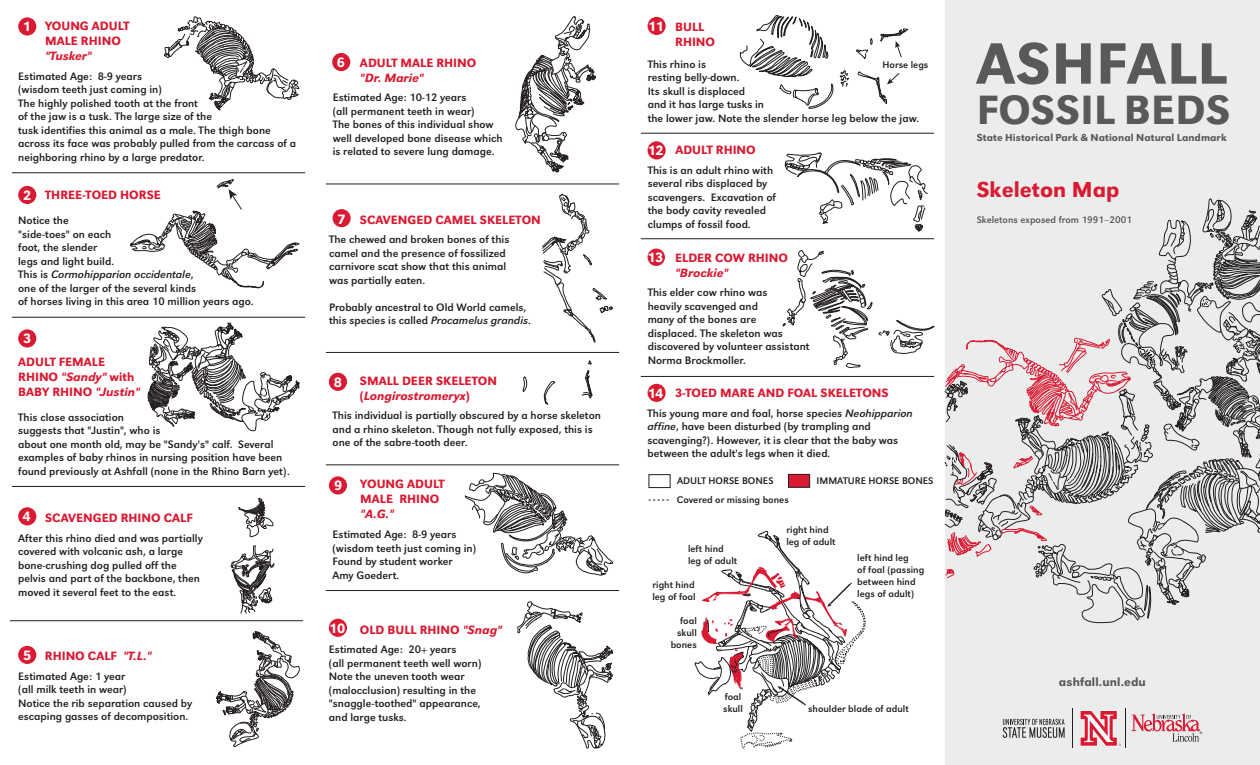
<style>
.page{position:relative;width:1260px;height:765px;background:#fff}
.page>*{position:absolute;margin:0;border:0;box-sizing:border-box;transform-origin:0 0}
.t1{font:500 60.5px "URW Grotesk";letter-spacing:.01em;color:#58595b}
.t2{font:500 42.5px "URW Grotesk";letter-spacing:.01em;color:#58595b}
.t3{font:500 22.5px "URW Grotesk";color:#da1a32}
.t4{font:500 14px "URW Grotesk";color:#fff}
.t5{font:500 12.5px/15px "URW Grotesk";color:#da1a32}
.t6{font:12.5px "URW Grotesk Med Ita";color:#da1a32}
.t7{font:500 12.5px "URW Grotesk";letter-spacing:.01em;color:#58595b}
.t8{font:11.25px/13.5px "URW Grotesk";color:#231f20}
.t9{font:500 10.5px "URW Grotesk";letter-spacing:.01em;color:#58595b}
.t10{font:10px/12px "URW Grotesk";color:#231f20}
.t11{font:10px "URW Grotesk";color:#58595b}
.s1{font-size:14px;color:#fff}
.s2{font-style:italic}
.s3{font-family:"URW Grotesk Med Ita";font-weight:400}
.s4{font-family:"URW Grotesk";font-weight:500}
</style>
<div class="page">
<svg style="left:515px;top:16px;width:81px;height:157px"></svg>
<div style="left:332px;top:53px;width:18px;height:18px;background:#da1a32;border-radius:50%"></div>
<svg style="left:542px;top:194px;width:71px;height:149px"></svg>
<div style="left:333px;top:209px;width:18px;height:18px;background:#da1a32;border-radius:50%"></div>
<svg style="left:464px;top:473px;width:149px;height:103px"></svg>
<div style="left:329px;top:476px;width:18px;height:18px;background:#da1a32;border-radius:50%"></div>
<svg style="left:517px;top:601px;width:96px;height:148px"></svg>
<div style="left:329px;top:619px;width:18px;height:18px;background:#da1a32;border-radius:50%"></div>
<hr style="left:326px;top:590px;width:293px;height:1px;background:#231f20">
<hr style="left:326px;top:465px;width:293px;height:1px;background:#231f20">
<hr style="left:326px;top:352px;width:293px;height:1px;background:#231f20">
<hr style="left:326px;top:184px;width:293px;height:1px;background:#231f20">
<svg style="left:522px;top:376px;width:5px;height:16px"></svg>
<svg style="left:544px;top:381px;width:12px;height:24px"></svg>
<svg style="left:581px;top:360px;width:12px;height:39px"></svg>
<div style="left:329px;top:373px;width:18px;height:18px;background:#da1a32;border-radius:50%"></div>
<div style="left:945px;top:0;width:315px;height:765px;background:#ebecec"></div>
<div style="left:648px;top:141px;width:18px;height:18px;background:#da1a32;border-radius:50%"></div>
<div style="left:648px;top:249px;width:17px;height:17px;background:#da1a32;border-radius:50%"></div>
<hr style="left:641px;top:239px;width:293px;height:1px;background:#231f20">
<hr style="left:641px;top:376px;width:293px;height:1px;background:#231f20">
<hr style="left:641px;top:133px;width:293px;height:1px;background:#231f20">
<svg style="left:649px;top:500px;width:20px;height:1px"></svg>
<div style="left:649px;top:474px;width:22px;height:14px;background:#fff;border:1px solid #231f20"></div>
<div style="left:648px;top:384px;width:18px;height:18px;background:#da1a32;border-radius:50%"></div>
<svg style="left:739px;top:15px;width:110px;height:94px"></svg>
<svg style="left:856px;top:38px;width:17px;height:21px"></svg>
<svg style="left:880px;top:28px;width:28px;height:30px"></svg>
<svg style="left:857px;top:71px;width:43px;height:34px"></svg>
<div style="left:648px;top:17px;width:18px;height:18px;background:#da1a32;border-radius:50%"></div>
<svg style="left:216px;top:631px;width:84px;height:116px"></svg>
<svg style="left:238px;top:497px;width:36px;height:40px"></svg>
<svg style="left:231px;top:545px;width:44px;height:69px"></svg>
<svg style="left:147px;top:322px;width:153px;height:110px"></svg>
<svg style="left:130px;top:179px;width:170px;height:110px"></svg>
<svg style="left:164px;top:16px;width:136px;height:95px"></svg>
<div style="left:18px;top:646px;width:18px;height:18px;background:#da1a32;border-radius:50%"></div>
<hr style="left:12px;top:173px;width:293px;height:1px;background:#231f20">
<hr style="left:12px;top:317px;width:293px;height:1px;background:#231f20">
<hr style="left:12px;top:486px;width:293px;height:1px;background:#231f20">
<hr style="left:10px;top:621px;width:293px;height:1px;background:#231f20">
<div style="left:18px;top:507px;width:18px;height:18px;background:#da1a32;border-radius:50%"></div>
<div style="left:18px;top:329px;width:18px;height:19px;background:#da1a32;border-radius:50%"></div>
<div style="left:18px;top:186px;width:18px;height:18px;background:#da1a32;border-radius:50%"></div>
<div style="left:18px;top:17px;width:18px;height:19px;background:#da1a32;border-radius:50%"></div>
<svg style="left:694px;top:152px;width:566px;height:597px"></svg>
<hr style="left:1125px;top:709px;width:1px;height:39px;background:#231f20">
<hr style="left:1072px;top:709px;width:1px;height:39px;background:#231f20">
<p class="t5" style="left:45px;top:18px;width:86px;text-indent:-22px"><span class="s1">1</span> YOUNG ADULT<br>MALE RHINO</p>
<p class="t6" style="left:45px;top:49px;width:48px">"Tusker"</p>
<p class="t8" style="left:18px;top:70px;width:279px">Estimated Age: 8-9 years<br>(wisdom teeth just coming in)<br>The highly polished tooth at the front<br>of the jaw is a tusk. The large size of the<br>tusk identifies this animal as a male. The thigh bone across its face was probably pulled from the carcass of a neighboring rhino by a large predator.</p>
<p class="t5" style="left:23px;top:187px;width:139px"><span class="s1">2</span> THREE-TOED HORSE</p>
<p class="t8" style="left:18px;top:214px;width:237px">Notice the<br>"side-toes" on each<br>foot, the slender<br>legs and light build.<br>This is <span class="s2">Cormohipparion occidentale</span>,<br>one of the larger of the several kinds<br>of horses living in this area 10 million years ago.</p>
<p class="t4" style="left:23px;top:330px;width:10px">3</p>
<p class="t5" style="left:18px;top:354px;width:123px">ADULT FEMALE<br>RHINO <span class="s3">"Sandy"</span> with<br>BABY RHINO <span class="s3">"Justin"</span></p>
<p class="t8" style="left:18px;top:410px;width:273px">This close association<br>suggests that "Justin", who is<br>about one month old, may be "Sandy's" calf. Several examples of baby rhinos in nursing position have been found previously at Ashfall (none in the Rhino Barn yet).</p>
<p class="t5" style="left:23px;top:510px;width:172px"><span class="s1">4</span> SCAVENGED RHINO CALF</p>
<p class="t8" style="left:18px;top:531px;width:186px">After this rhino died and was partially covered with volcanic ash, a large bone-crushing dog pulled off the pelvis and part of the backbone, then moved it several feet to the east.</p>
<p class="t5" style="left:23px;top:649px;width:130px"><span class="s1">5</span> RHINO CALF <span class="s3">"T.L."</span></p>
<p class="t8" style="left:18px;top:669px;width:175px">Estimated Age: 1 year<br>(all milk teeth in wear)<br>Notice the rib separation caused by escaping gasses of decomposition.</p>
<p class="t5" style="left:337px;top:55px;width:141px"><span class="s1">6</span> ADULT MALE RHINO</p>
<p class="t6" style="left:360px;top:70px;width:65px">"Dr. Marie"</p>
<p class="t8" style="left:333px;top:91px;width:171px">Estimated Age: 10-12 years<br>(all permanent teeth in wear)<br>The bones of this individual show well developed bone disease which is related to severe lung damage.</p>
<p class="t5" style="left:338px;top:212px;width:205px"><span class="s1">7</span> SCAVENGED CAMEL SKELETON</p>
<p class="t8" style="left:329px;top:233px;width:182px">The chewed and broken bones of this camel and the presence of fossilized carnivore scat show that this animal was partially eaten.</p>
<p class="t8" style="left:329px;top:301px;width:203px">Probably ancestral to Old World camels, this species is called <span class="s2">Procamelus grandis</span>.</p>
<p class="t4" style="left:334px;top:374px;width:10px">8</p>
<p class="t5" style="left:360px;top:373px;width:139px">SMALL DEER SKELETON</p>
<p class="t6" style="left:360px;top:388px;width:111px"><span class="s4">(</span>Longirostromeryx<span class="s4">)</span></p>
<p class="t8" style="left:333px;top:409px;width:270px">This individual is partially obscured by a horse skeleton and a rhino skeleton. Though not fully exposed, this is one of the sabre-tooth deer.</p>
<p class="t5" style="left:360px;top:476px;width:86px">YOUNG ADULT<br>MALE RHINO</p>
<p class="t6" style="left:360px;top:507px;width:35px">"A.G."</p>
<p class="t4" style="left:334px;top:478px;width:10px">9</p>
<p class="t8" style="left:333px;top:528px;width:145px">Estimated Age: 8-9 years (wisdom teeth just coming in)<br>Found by student worker<br>Amy Goedert.</p>
<p class="t5" style="left:329px;top:622px;width:174px"><span class="s1">10</span> OLD BULL RHINO <span class="s3">"Snag"</span></p>
<p class="t8" style="left:329px;top:643px;width:154px">Estimated Age: 20+ years<br>(all permanent teeth well worn)<br>Note the uneven tooth wear (malocclusion) resulting in the "snaggle-toothed" appearance, and large tusks.</p>
<p class="t5" style="left:675px;top:20px;width:41px;text-indent:-27px"><span class="s1">11</span> BULL<br>RHINO</p>
<p class="t8" style="left:648px;top:57px;width:273px">This rhino is<br>resting belly-down.<br>Its skull is displaced<br>and it has large tusks in<br>the lower jaw. Note the slender horse leg below the jaw.</p>
<p class="t10" style="left:883px;top:59px;width:47px">Horse legs</p>
<p class="t5" style="left:648px;top:143px;width:109px"><span class="s1">12</span> ADULT RHINO</p>
<p class="t8" style="left:648px;top:163px;width:130px">This is an adult rhino with several ribs displaced by scavengers. Excavation of the body cavity revealed clumps of fossil food.</p>
<p class="t4" style="left:648px;top:249px;width:17px">13</p>
<p class="t8" style="left:648px;top:286px;width:163px">This elder cow rhino was<br>heavily scavenged and<br>many of the bones are<br>displaced. The skeleton was discovered by volunteer assistant<br>Norma Brockmoller.</p>
<p class="t5" style="left:675px;top:250px;width:114px">ELDER COW RHINO</p>
<p class="t6" style="left:675px;top:266px;width:55px">"Brockie"</p>
<p class="t5" style="left:648px;top:385px;width:243px"><span class="s1">14</span> 3-TOED MARE AND FOAL SKELETONS</p>
<p class="t8" style="left:648px;top:406px;width:267px">This young mare and foal, horse species <span class="s2">Neohipparion affine</span>, have been disturbed (by trampling and scavenging?). However, it is clear that the baby was between the adult's legs when it died.</p>
<p class="t10" style="left:677px;top:471px;width:113px;line-height:19.4px">ADULT HORSE BONES<br>Covered or missing bones</p>
<p class="t10" style="left:817px;top:474px;width:118px">IMMATURE HORSE BONES</p>
<p class="t10" style="left:688px;top:543px;width:51px">left hind leg of adult</p>
<p class="t10" style="left:652px;top:579px;width:45px">right hind leg of foal</p>
<p class="t10" style="left:671px;top:615px;width:28px;text-align:right">foal skull bones</p>
<p class="t10" style="left:723px;top:691px;width:21px">foal skull</p>
<p class="t10" style="left:786px;top:524px;width:51px">right hind leg of adult</p>
<p class="t10" style="left:857px;top:552px;width:69px">left hind leg<br>of foal (passing between hind legs of adult)</p>
<p class="t10" style="left:808px;top:703px;width:102px">shoulder blade of adult</p>
<h1 class="t1" style="left:977px;top:28px;width:252px">ASHFALL</h1>
<h2 class="t2" style="left:977px;top:85px;width:255px">FOSSIL BEDS</h2>
<p class="t9" style="left:977px;top:131px;width:252px">State Historical Park &amp; National Natural Landmark</p>
<h3 class="t3" style="left:977px;top:177px;width:144px">Skeleton Map</h3>
<p class="t11" style="left:977px;top:214px;width:157px">Skeletons exposed from 1991–2001</p>
<p class="t7" style="left:1059px;top:674px;width:88px">ashfall.unl.edu</p>
</div>
